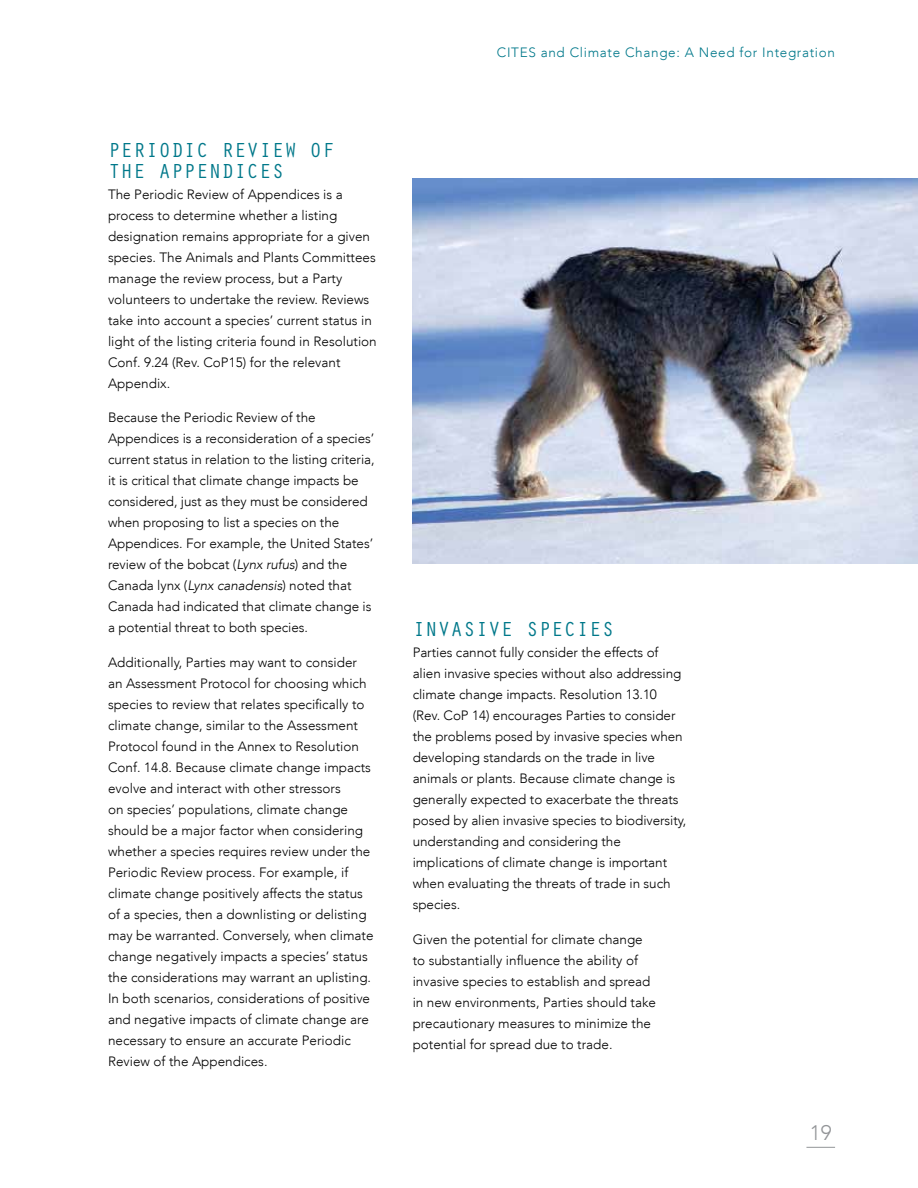
<style>
.page{position:relative;width:918px;height:1188px;background:#fff}
.page>*{position:absolute;margin:0;border:0;box-sizing:border-box;transform-origin:0 0}
.t1{font:21px/21px "Orator Std";color:#00788a}
.t2{font:300 21px "Avenir LT";color:#939598}
.t3{font:300 13.5px/21px "Avenir LT";color:#000}
.t4{font:300 13.5px "Avenir LT";letter-spacing:.05em;color:#00788a}
.s1{font-style:italic}
</style>
<div class="page">
<img style="left:413px;top:179px;width:505px;height:385px">
<svg style="left:806px;top:1147px;width:29px;height:1px"></svg>
<h1 class="t1" style="left:108px;top:138px;width:228px;text-indent:113px">REVIEW OF<br>THE APPENDICES</h1>
<p class="t3" style="left:108px;top:183px;width:270px">The Periodic Review of Appendices is a process to determine whether a listing designation remains appropriate for a given species. The Animals and Plants Committees manage the review process, but a Party volunteers to undertake the review. Reviews take into account a species’ current status in light of the listing criteria found in Resolution Conf. 9.24 (Rev. CoP15) for the relevant Appendix.</p>
<p class="t3" style="left:108px;top:407px;width:268px">Because the Periodic Review of the Appendices is a reconsideration of a species’ current status in relation to the listing criteria, it is critical that climate change impacts be considered, just as they must be considered when proposing to list a species on the Appendices. For example, the United States’ review of the bobcat (<span class="s1">Lynx rufus</span>) and the Canada lynx (<span class="s1">Lynx canadensis</span>) noted that Canada had indicated that climate change is a potential threat to both species.</p>
<p class="t3" style="left:108px;top:652px;width:267px">Additionally, Parties may want to consider an Assessment Protocol for choosing which species to review that relates specifically to climate change, similar to the Assessment Protocol found in the Annex to Resolution Conf. 14.8. Because climate change impacts evolve and interact with other stressors<br>on species’ populations, climate change should be a major factor when considering whether a species requires review under the Periodic Review process. For example, if climate change positively affects the status of a species, then a downlisting or delisting may be warranted. Conversely, when climate change negatively impacts a species’ status the considerations may warrant an uplisting.<br>In both scenarios, considerations of positive and negative impacts of climate change are necessary to ensure an accurate Periodic Review of the Appendices.</p>
<h1 class="t1" style="left:108px;top:138px;width:87px">PERIODIC</h1>
<p class="t4" style="left:497px;top:45px;width:340px">CITES and Climate Change: A Need for Integration</p>
<h1 class="t1" style="left:413px;top:618px;width:151px">INVASIVE SPECIES</h1>
<p class="t3" style="left:413px;top:642px;width:275px">Parties cannot fully consider the effects of alien invasive species without also addressing climate change impacts. Resolution 13.10 (Rev. CoP 14) encourages Parties to consider the problems posed by invasive species when developing standards on the trade in live animals or plants. Because climate change is generally expected to exacerbate the threats posed by alien invasive species to biodiversity, understanding and considering the implications of climate change is important when evaluating the threats of trade in such species.</p>
<p class="t3" style="left:413px;top:929px;width:245px">Given the potential for climate change to substantially influence the ability of invasive species to establish and spread in new environments, Parties should take precautionary measures to minimize the potential for spread due to trade.</p>
<h1 class="t2" style="left:810px;top:1120px;width:23px">19</h1>
</div>
